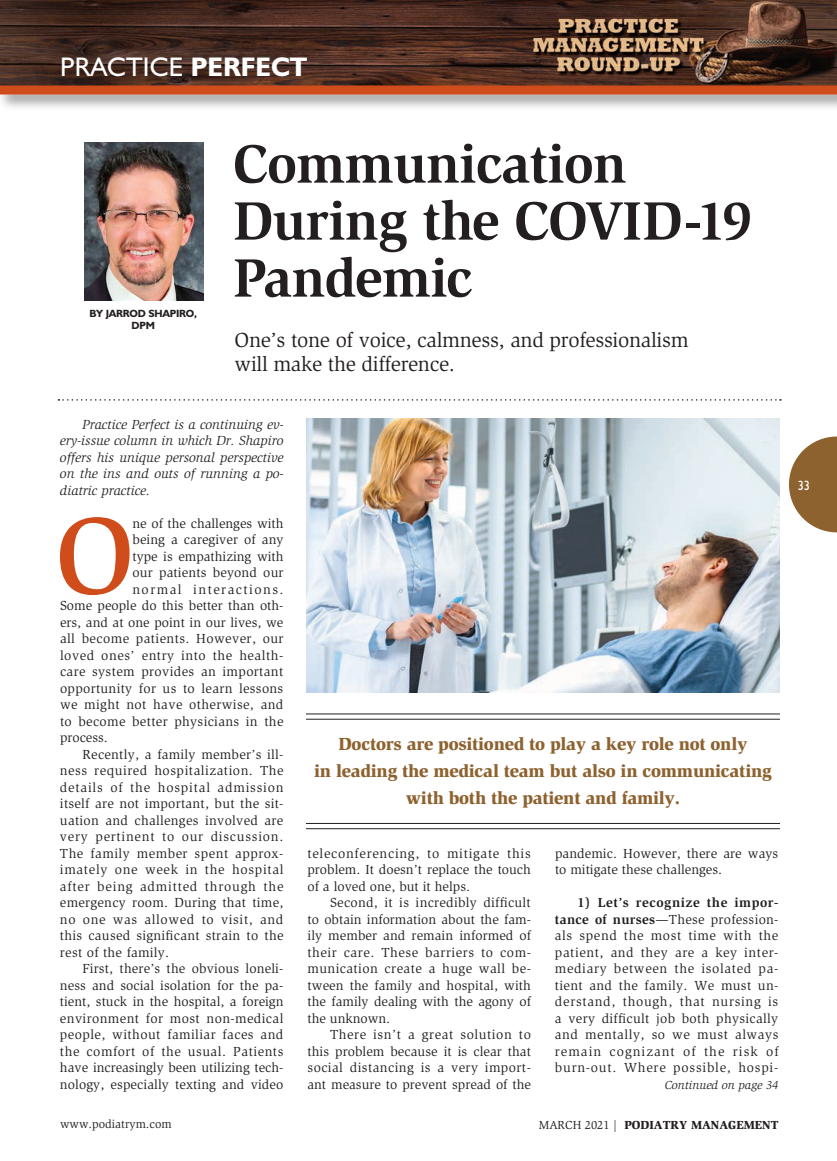
<style>
.page{position:relative;width:837px;height:1161px;background:#fff}
.page>*{position:absolute;margin:0;border:0;box-sizing:border-box;transform-origin:0 0}
._2011-Intl_Cap{font:500 112.05px "Slimbach";color:#d04d1b}
._2011-Headline{font:700 55.5px/57px "Slimbach";letter-spacing:-.015em;color:#231f20}
.t1{font:27px "Humanist 521 BT";letter-spacing:.01em;color:#fff}
._2011-Deck{font:21px "Slimbach";letter-spacing:-.015em;color:#231f20}
._2011-Callout{font:900 18px/27px "Slimbach";letter-spacing:-.015em;color:#8e622f;text-align:center}
._2011-Global_Text{font:13.5px/16.5px "Slimbach";letter-spacing:.005em;color:#231f20;text-align:justify}
._2011-Intl_Cap-2{font:13.5px "Slimbach";letter-spacing:.025em;color:#231f20}
._2011-Global_Text-2{font:italic 13.5px/16.5px "Slimbach";color:#231f20;text-align:justify}
._2011-Intl_Cap-3{font:13.5px "Slimbach";color:#231f20}
._2011-Intl_Cap-4{font:13.5px "Slimbach";letter-spacing:.005em;color:#231f20}
._2011-Intl_Cap-5{font:13.5px "Slimbach";letter-spacing:.105em;color:#231f20}
.t2{font:13.5px "Humanist 521 BT";color:#fff;scale:.9 1}
.t3{font:900 12px "Slimbach";color:#231f20}
.t4{font:12px "Slimbach";color:#231f20}
.t5{font:italic 12px "Slimbach";color:#231f20}
._2011-Byline{font:700 10.5px "Humanist 521 BT";letter-spacing:-.02em;color:#231f20}
.s1{font-weight:700}
.s2{font-weight:400}
</style>
<div class="page">
<img style="left:0;top:0;width:837px;height:82px">
<svg style="left:789px;top:436px;width:48px;height:96px"></svg>
<div style="left:0;top:82px;width:837px;height:29px;background:#231f20;opacity:.5"></div>
<div style="left:0;top:86px;width:837px;height:8px;background:#d04d1b"></div>
<svg style="left:58px;top:399px;width:723px;height:2px"></svg>
<hr style="left:306px;top:714px;width:474px;height:1px;background:#231f20">
<hr style="left:306px;top:719px;width:474px;height:1px;background:#231f20">
<hr style="left:306px;top:823px;width:474px;height:1px;background:#231f20">
<hr style="left:306px;top:828px;width:474px;height:1px;background:#231f20">
<img style="left:84px;top:142px;width:119px;height:159px">
<img style="left:306px;top:418px;width:474px;height:274px">
<p class="t1" style="left:60px;top:50px;width:249px">PRACTICE <span class="s1">PERFECT</span></p>
<p class="_2011-Byline" style="left:89px;top:307px;width:109px">BY JARROD SHAPIRO,</p>
<p class="_2011-Byline" style="left:132px;top:319px;width:25px">DPM</p>
<p class="_2011-Headline" style="left:233px;top:135px;width:521px">Communication<br>During the COVID-19<br>Pandemic</p>
<p class="_2011-Deck" style="left:235px;top:328px;width:455px">One’s tone of voice, calmness, and professionalism</p>
<p class="_2011-Deck" style="left:235px;top:352px;width:222px">will make the difference.</p>
<p class="_2011-Global_Text-2" style="left:60px;top:416px;width:225px;text-indent:23px">Practice Perfect is a continuing ev&shy;ery-issue column in which Dr. Shapiro offers his unique personal perspective on the ins and outs of running a po&shy;diatric practice.</p>
<p class="_2011-Intl_Cap" style="left:55px;top:489px;width:80px">O</p>
<p class="_2011-Intl_Cap-3" style="left:132px;top:515px;width:153px">ne of the challenges with</p>
<p class="_2011-Intl_Cap-4" style="left:132px;top:532px;width:153px">being a caregiver of any</p>
<p class="_2011-Intl_Cap-3" style="left:132px;top:548px;width:153px">type is empathizing with</p>
<p class="_2011-Intl_Cap-2" style="left:132px;top:565px;width:153px">our patients beyond our</p>
<p class="_2011-Intl_Cap-5" style="left:132px;top:581px;width:153px">normal interactions.</p>
<p class="_2011-Intl_Cap-3" style="left:60px;top:598px;width:225px">Some people do this better than oth-</p>
<p class="_2011-Intl_Cap-3" style="left:60px;top:614px;width:225px">ers, and at one point in our lives, we</p>
<p class="_2011-Intl_Cap-2" style="left:60px;top:631px;width:225px">all become patients. However, our</p>
<p class="_2011-Intl_Cap-2" style="left:60px;top:647px;width:225px">loved ones’ entry into the health-</p>
<p class="_2011-Intl_Cap-2" style="left:60px;top:664px;width:225px">care system provides an important</p>
<p class="_2011-Intl_Cap-2" style="left:60px;top:680px;width:225px">opportunity for us to learn lessons</p>
<p class="_2011-Intl_Cap-2" style="left:60px;top:697px;width:225px">we might not have otherwise, and</p>
<p class="_2011-Intl_Cap-2" style="left:60px;top:713px;width:225px">to become better physicians in the</p>
<p class="_2011-Intl_Cap-3" style="left:60px;top:730px;width:49px">process.</p>
<p class="_2011-Global_Text" style="left:60px;top:746px;width:225px;text-indent:23px">Recently, a family member’s ill&shy;ness required hospitalization. The details of the hospital admission itself are not important, but the sit&shy;uation and challenges involved are very pertinent to our discussion.<br>The family member spent approx&shy;imately one week in the hospital after being admitted through the emergency room. During that time, no one was allowed to visit, and this caused significant strain to the rest of the family.</p>
<p class="_2011-Global_Text" style="left:60px;top:960px;width:225px;text-indent:23px">First, there’s the obvious loneli&shy;ness and social isolation for the pa&shy;tient, stuck in the hospital, a foreign environment for most non-medical people, without familiar faces and the comfort of the usual. Patients have increasingly been utilizing tech&shy;nology, especially texting and video</p>
<p class="_2011-Callout" style="left:339px;top:730px;width:410px">Doctors are positioned to play a key role not only</p>
<p class="_2011-Callout" style="left:314px;top:757px;width:459px">in leading the medical team but also in communicating with both the patient and family.</p>
<p class="_2011-Global_Text" style="left:307px;top:845px;width:225px">teleconferencing, to mitigate this problem. It doesn’t replace the touch of a loved one, but it helps.</p>
<p class="_2011-Global_Text" style="left:308px;top:894px;width:225px;text-indent:23px">Second, it is incredibly difficult to obtain information about the fam&shy;ily member and remain informed of their care. These barriers to com&shy;munication create a huge wall be&shy;tween the family and hospital, with the family dealing with the agony of the unknown.</p>
<p class="_2011-Global_Text" style="left:308px;top:1026px;width:225px;text-indent:23px">There isn’t a great solution to this problem because it is clear that social distancing is a very import&shy;ant measure to prevent spread of the</p>
<p class="_2011-Global_Text" style="left:555px;top:845px;width:225px">pandemic. However, there are ways to mitigate these challenges.</p>
<p class="_2011-Global_Text" style="left:555px;top:894px;width:225px;text-indent:23px"><span class="s1">1) Let’s recognize the impor&shy;tance of nurses</span>—These profession&shy;als spend the most time with the patient, and they are a key inter&shy;mediary between the isolated pa&shy;tient and the family. We must un&shy;derstand, though, that nursing is a very difficult job both physically and mentally, so we must always remain cognizant of the risk of burn-out. Where possible, hospi-</p>
<p class="t5" style="left:665px;top:1078px;width:115px">Continued on page 34</p>
<p class="t4" style="left:60px;top:1117px;width:113px">www.podiatrym.com</p>
<p class="t3" style="left:539px;top:1117px;width:241px"><span class="s2">MARCH 2021 |</span> PODIATRY MANAGEMENT</p>
<p class="t2" style="left:798px;top:477px;width:15px">33</p>
</div>
